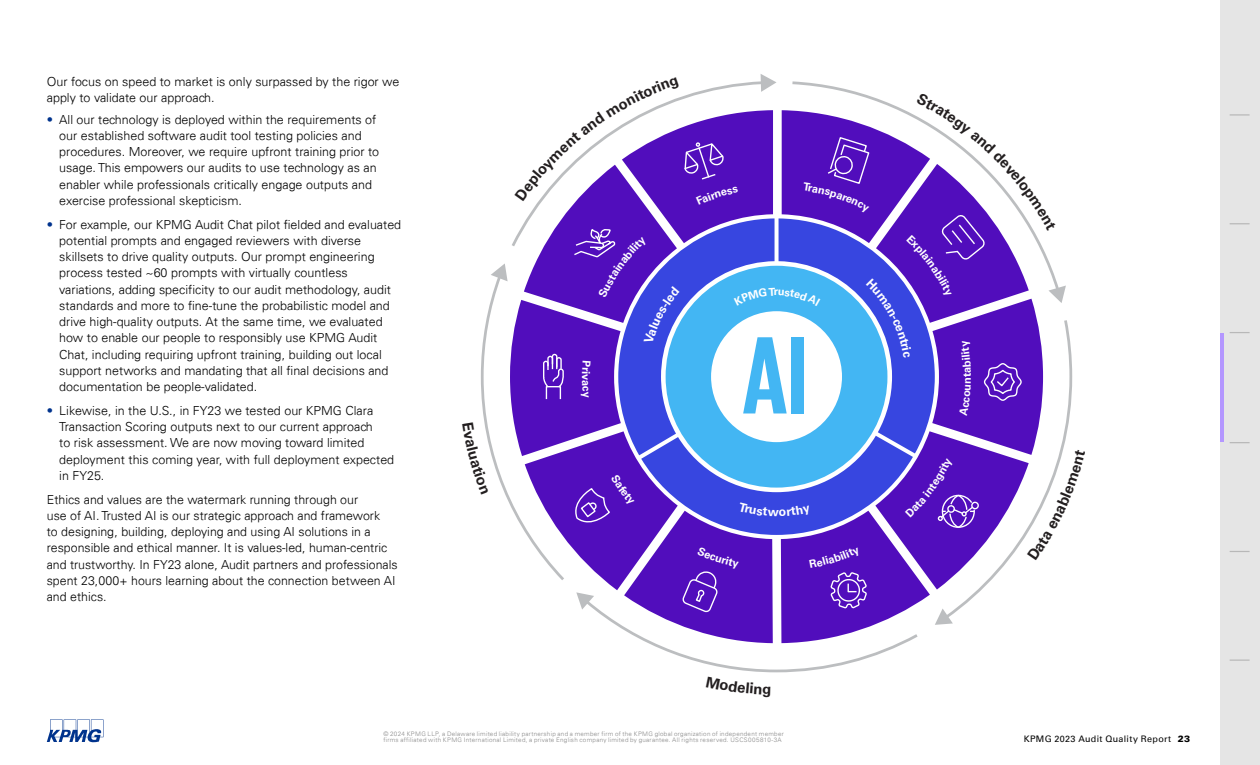
<style>
.page{position:relative;width:1260px;height:765px;background:#fff}
.page>*{position:absolute;margin:0;border:0;box-sizing:border-box;transform-origin:0 0}
.t1{font:700 112.38px "KPMG";color:#43b6f3}
.t2{font:300 12.5px/16.2px "Univers 45";color:#000}
.t3{font:700 11px "Univers 65";color:#fff}
.t4{font:9px "Univers 55 Roman";letter-spacing:.035em;color:#000}
.t5{font:300 6.25px/6.8px "Univers 45";letter-spacing:.045em;color:#878787}
.s1{color:#00338d}
.s2{font-family:"Univers 75";font-weight:900}
</style>
<div class="page">
<div style="left:1220px;top:0;width:40px;height:765px;background:#e5e5e5"></div>
<hr style="left:1230px;top:114px;width:20px;height:2px;background:#000">
<svg style="left:1230px;top:223px;width:20px;height:1px"></svg>
<svg style="left:1230px;top:332px;width:20px;height:1px"></svg>
<svg style="left:1230px;top:442px;width:20px;height:1px"></svg>
<svg style="left:1230px;top:551px;width:20px;height:1px"></svg>
<svg style="left:1230px;top:660px;width:20px;height:1px"></svg>
<hr style="left:1220px;top:333px;width:4px;height:109px;background:#b497ff">
<svg style="left:47px;top:719px;width:56px;height:23px"></svg>
<svg style="left:481px;top:74px;width:592px;height:599px"></svg>
<p class="t2" style="left:47px;top:73px;width:354px">Our focus on speed to market is only surpassed by the rigor we apply to validate our approach.</p>
<p class="t2" style="left:59px;top:111px;width:321px;text-indent:-12px"><span class="s1">•</span> All our technology is deployed within the requirements of our established software audit tool testing policies and procedures. Moreover, we require upfront training prior to usage. This empowers our audits to use technology as an enabler while professionals critically engage outputs and exercise professional skepticism.</p>
<p class="t2" style="left:59px;top:216px;width:343px;text-indent:-12px"><span class="s1">•</span> For example, our KPMG Audit Chat pilot fielded and evaluated potential prompts and engaged reviewers with diverse skillsets to drive quality outputs. Our prompt engineering process tested ~60 prompts with virtually countless variations, adding specificity to our audit methodology, audit standards and more to fine-tune the probabilistic model and drive high-quality outputs. At the same time, we evaluated how to enable our people to responsibly use KPMG Audit Chat, including requiring upfront training, building out local support networks and mandating that all final decisions and documentation be people-validated.</p>
<p class="t2" style="left:59px;top:402px;width:336px;text-indent:-12px"><span class="s1">•</span> Likewise, in the U.S., in FY23 we tested our KPMG Clara Transaction Scoring outputs next to our current approach<br>to risk assessment. We are now moving toward limited deployment this coming year, with full deployment expected in FY25.</p>
<p class="t2" style="left:47px;top:491px;width:352px">Ethics and values are the watermark running through our<br>use of AI. Trusted AI is our strategic approach and framework<br>to designing, building, deploying and using AI solutions in a responsible and ethical manner. It is values-led, human-centric and trustworthy. In FY23 alone, Audit partners and professionals spent 23,000+ hours learning about the connection between AI and ethics.</p>
<p class="t3" style="left:593px;top:374px;width:8px;rotate:90deg">v</p>
<p class="t3" style="left:774px;top:285px;width:6px">r</p>
<h1 class="t1" style="left:742px;top:319px;width:66px">AI</h1>
<p class="t5" style="left:383px;top:730px;width:402px">© 2024 KPMG LLP, a Delaware limited liability partnership and a member firm of the KPMG global organization of independent member firms affiliated with KPMG International Limited, a private English company limited by guarantee. All rights reserved. USCS005810-3A</p>
<p class="t4" style="left:1024px;top:733px;width:168px">KPMG 2023 Audit Quality Report <span class="s2">23</span></p>
</div>
